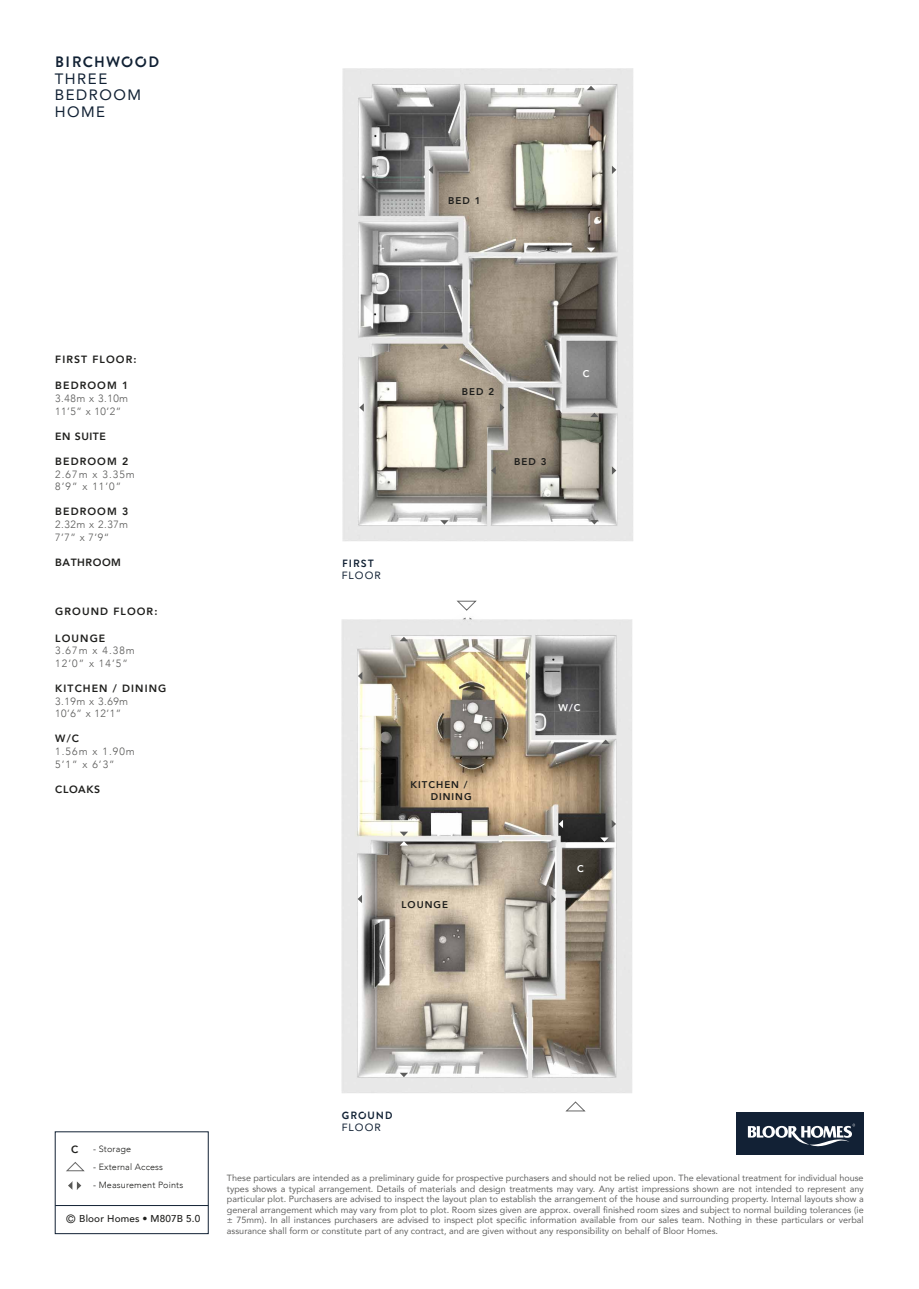
<style>
.page{position:relative;width:919px;height:1289px;background:#fff}
.page>*{position:absolute;margin:0;border:0;box-sizing:border-box;transform-origin:0 0}
.t1{font:15px/16.5px "Avenir";letter-spacing:.1em;color:#112134}
.t2{font:15px "Enso";letter-spacing:.1em;color:#112134}
.t3{font:300 10.5px/12.6px "Avenir";letter-spacing:.05em;color:#575756}
.t4{font:800 10.5px "Avenir";letter-spacing:.1em;color:#1e1e1c}
.t5{font:300 10.5px/12.6px "Avenir";letter-spacing:.1em;color:#575756}
.t6{font:10.5px "Enso";letter-spacing:.1em;color:#112134}
.t7{font:10.5px "Avenir";letter-spacing:.1em;color:#112134}
.t8{font:800 10.5px "Avenir";letter-spacing:.05em;color:#1e1e1c}
.t9{font:500 9.9px "Avenir";letter-spacing:.015em;color:#1d1d1b}
.t10{font:800 9.75px/11.7px "Avenir";letter-spacing:.1em;color:#1e1e1c}
.t11{font:800 9.75px "Avenir";color:#fff}
.t12{font:9px/10.5px "Avenir";color:#636362;text-align:justify}
.t13{font:300 9px "Avenir";letter-spacing:.015em;color:#1d1d1b}
.s1{font-weight:400;font-size:11.85px}
</style>
<div class="page">
<div style="left:736px;top:1112px;width:127px;height:42px;background:#122135"></div>
<svg style="left:747px;top:1123px;width:108px;height:24px"></svg>
<hr style="left:55px;top:1205px;width:153px;height:1px;background:#112134">
<svg style="left:66px;top:1162px;width:19px;height:9px"></svg>
<svg style="left:68px;top:1181px;width:13px;height:8px"></svg>
<img style="left:342px;top:68px;width:291px;height:473px">
<img style="left:341px;top:617px;width:291px;height:476px">
<svg style="left:456px;top:600px;width:20px;height:11px"></svg>
<svg style="left:566px;top:1101px;width:19px;height:10px"></svg>
<svg style="left:399px;top:636px;width:9px;height:5px"></svg>
<svg style="left:601px;top:739px;width:9px;height:5px"></svg>
<svg style="left:440px;top:344px;width:8px;height:5px"></svg>
<svg style="left:590px;top:412px;width:8px;height:5px"></svg>
<svg style="left:586px;top:86px;width:9px;height:4px"></svg>
<svg style="left:586px;top:247px;width:9px;height:5px"></svg>
<svg style="left:612px;top:166px;width:4px;height:8px"></svg>
<svg style="left:428px;top:166px;width:5px;height:8px"></svg>
<svg style="left:590px;top:520px;width:8px;height:4px"></svg>
<svg style="left:500px;top:403px;width:4px;height:8px"></svg>
<svg style="left:612px;top:466px;width:4px;height:8px"></svg>
<svg style="left:491px;top:466px;width:4px;height:8px"></svg>
<svg style="left:359px;top:403px;width:5px;height:9px"></svg>
<svg style="left:440px;top:520px;width:8px;height:4px"></svg>
<svg style="left:399px;top:1072px;width:9px;height:5px"></svg>
<svg style="left:399px;top:831px;width:9px;height:14px"></svg>
<svg style="left:551px;top:894px;width:4px;height:9px"></svg>
<svg style="left:357px;top:894px;width:5px;height:9px"></svg>
<svg style="left:600px;top:837px;width:8px;height:4px"></svg>
<svg style="left:611px;top:819px;width:5px;height:9px"></svg>
<svg style="left:526px;top:672px;width:4px;height:8px"></svg>
<svg style="left:358px;top:672px;width:4px;height:8px"></svg>
<svg style="left:558px;top:819px;width:5px;height:9px"></svg>
<h1 class="t2" style="left:55px;top:50px;width:106px">BIRCHWOOD</h1>
<h1 class="t1" style="left:55px;top:70px;width:88px">THREE<br>BEDROOM<br>HOME</h1>
<p class="t4" style="left:55px;top:350px;width:83px">FIRST FLOOR:</p>
<p class="t4" style="left:55px;top:376px;width:74px">BEDROOM 1</p>
<p class="t3" style="left:55px;top:392px;width:74px">3.48m x 3.10m<br>11’5” x 10’2”</p>
<p class="t4" style="left:55px;top:426px;width:52px">EN SUITE</p>
<p class="t4" style="left:55px;top:452px;width:74px">BEDROOM 2</p>
<p class="t3" style="left:55px;top:467px;width:81px">2.67m x 3.35m<br>8’9” x 11’0”</p>
<p class="t4" style="left:55px;top:502px;width:74px">BEDROOM 3</p>
<p class="t3" style="left:55px;top:518px;width:74px">2.32m x 2.37m<br>7’7” x 7’9“</p>
<p class="t8" style="left:55px;top:552px;width:67px">BATHROOM</p>
<p class="t4" style="left:55px;top:602px;width:104px">GROUND FLOOR:</p>
<p class="t4" style="left:55px;top:628px;width:52px">LOUNGE</p>
<p class="t5" style="left:55px;top:644px;width:81px">3.67m x 4.38m<br>12’0” x 14’5”</p>
<p class="t4" style="left:55px;top:678px;width:112px">KITCHEN / DINING</p>
<p class="t3" style="left:55px;top:694px;width:74px">3.19m x 3.69m<br>10’6” x 12’1”</p>
<p class="t4" style="left:55px;top:729px;width:25px">W/C</p>
<p class="t3" style="left:55px;top:745px;width:81px">1.56m x 1.90m<br>5’1” x 6’3”</p>
<p class="t4" style="left:55px;top:779px;width:46px">CLOAKS</p>
<p class="t10" style="left:448px;top:194px;width:34px">BED 1</p>
<p class="t6" style="left:341px;top:555px;width:34px">FIRST</p>
<p class="t7" style="left:341px;top:567px;width:41px">FLOOR</p>
<p class="t10" style="left:462px;top:385px;width:34px">BED 2</p>
<p class="t10" style="left:514px;top:455px;width:34px">BED 3</p>
<p class="t11" style="left:583px;top:364px;width:8px">C</p>
<p class="t10" style="left:430px;top:778px;width:42px;text-indent:-20px">KITCHEN /<br>DINING</p>
<p class="t10" style="left:401px;top:897px;width:48px">LOUNGE</p>
<p class="t11" style="left:558px;top:698px;width:24px">W/C</p>
<p class="t11" style="left:577px;top:859px;width:8px">C</p>
<p class="t4" style="left:71px;top:1139px;width:9px">C</p>
<p class="t13" style="left:93px;top:1143px;width:39px">- Storage</p>
<p class="t13" style="left:93px;top:1161px;width:71px">- External Access</p>
<p class="t13" style="left:93px;top:1179px;width:91px">- Measurement Points</p>
<p class="t9" style="left:66px;top:1209px;width:136px"><span class="s1">©</span> Bloor Homes • M807B 5.0</p>
<p class="t6" style="left:341px;top:1107px;width:53px">GROUND</p>
<p class="t7" style="left:341px;top:1119px;width:41px">FLOOR</p>
<p class="t12" style="left:227px;top:1172px;width:638px">These particulars are intended as a preliminary guide for prospective purchasers and should not be relied upon. The elevational treatment for individual house types shows a typical arrangement. Details of materials and design treatments may vary. Any artist impressions shown are not intended to represent any particular plot. Purchasers are advised to inspect the layout plan to establish the arrangement of the house and surrounding property. Internal layouts show a general arrangement which may vary from plot to plot. Room sizes given are approx. overall finished room sizes and subject to normal building tolerances (ie ± 75mm). In all instances purchasers are advised to inspect plot specific information available from our sales team. Nothing in these particulars or verbal assurance shall form or constitute part of any contract, and are given without any responsibility on behalf of Bloor Homes.</p>
</div>
